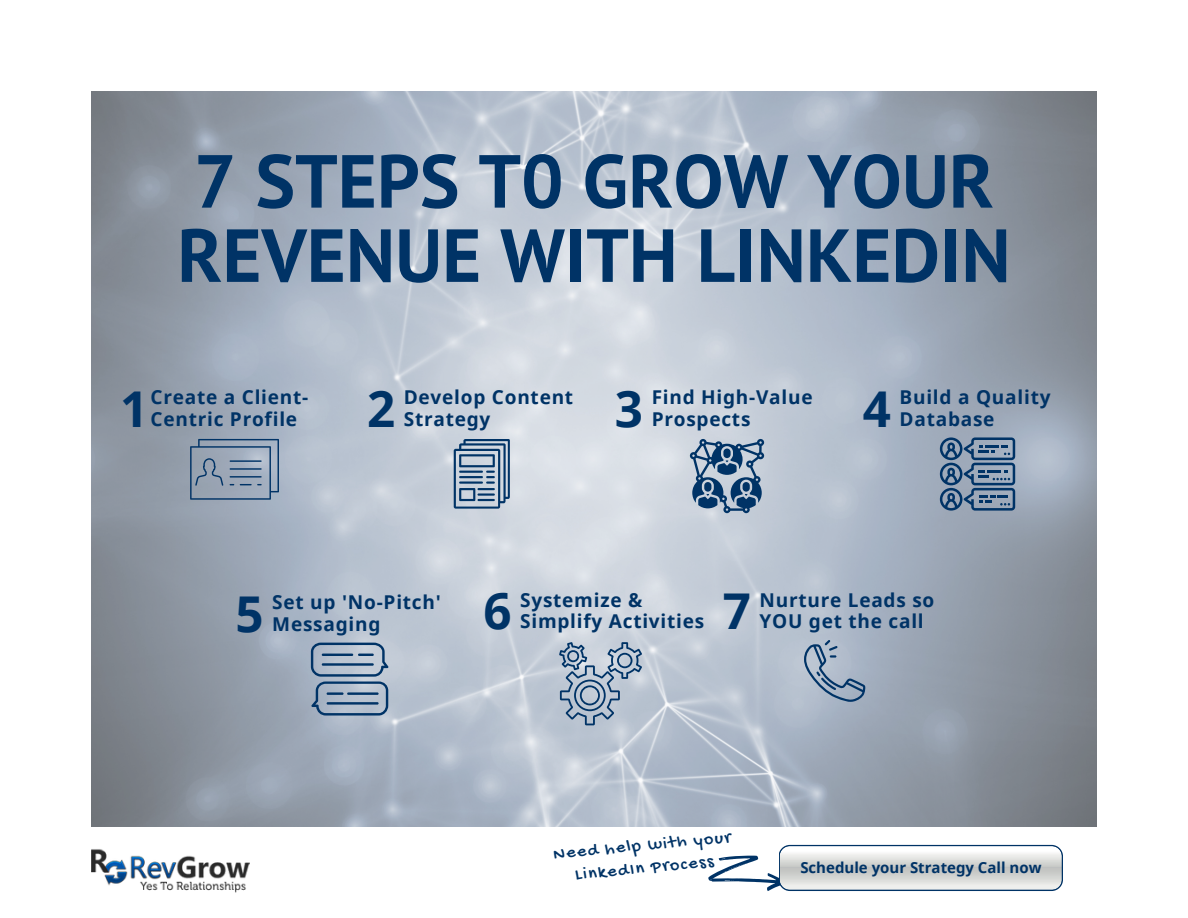
<style>
.page{position:relative;width:1188px;height:918px;background:#fff}
.page>*{position:absolute;margin:0;border:0;box-sizing:border-box;transform-origin:0 0}
.t1{font:700 75px/74.2px "PT Sans";color:#036}
.t2{font:700 49.35px "Noto Sans";color:#036}
.t3{font:700 19.05px "Noto Sans";letter-spacing:.04em;color:#036}
.t4{font:18px "Gochi Hand";color:#036}
.t5{font:700 15px "Noto Sans";color:#036}
</style>
<div class="page">
<img style="left:92px;top:849px;width:157px;height:44px">
<img style="left:92px;top:92px;width:1004px;height:734px">
<svg style="left:190px;top:439px;width:89px;height:61px;background:#8697ac"></svg>
<svg style="left:454px;top:439px;width:56px;height:70px;background:#7f96b0"></svg>
<svg style="left:690px;top:439px;width:74px;height:74px;background:#6e89a5"></svg>
<svg style="left:940px;top:437px;width:75px;height:74px;background:#637d9a"></svg>
<svg style="left:559px;top:642px;width:83px;height:83px;background:#9cadc0"></svg>
<svg style="left:311px;top:643px;width:78px;height:73px;background:#8a9eb5"></svg>
<svg style="left:804px;top:640px;width:62px;height:62px;background:#94a5ba"></svg>
<svg style="left:708px;top:856px;width:72px;height:35px"></svg>
<div style="left:779px;top:845px;width:284px;height:46px;background:#036;border-radius:11px"></div>
<hr style="left:780px;top:887px;width:282px;height:3px;background:#fff">
<hr style="left:780px;top:886px;width:282px;height:1px;background:#fff">
<hr style="left:780px;top:885px;width:282px;height:1px;background:#fff">
<hr style="left:780px;top:884px;width:282px;height:1px;background:#fff">
<hr style="left:780px;top:883px;width:282px;height:1px;background:#fff">
<hr style="left:780px;top:882px;width:282px;height:1px;background:#fff">
<hr style="left:780px;top:881px;width:282px;height:1px;background:#fff">
<hr style="left:780px;top:880px;width:282px;height:1px;background:#fff">
<hr style="left:780px;top:879px;width:282px;height:1px;background:#fff">
<hr style="left:780px;top:878px;width:282px;height:1px;background:#fff">
<hr style="left:780px;top:877px;width:282px;height:1px;background:#fff">
<hr style="left:780px;top:876px;width:282px;height:1px;background:#fff">
<hr style="left:780px;top:875px;width:282px;height:1px;background:#fff">
<hr style="left:780px;top:874px;width:282px;height:1px;background:#fff">
<hr style="left:780px;top:873px;width:282px;height:1px;background:#fff">
<hr style="left:780px;top:872px;width:282px;height:1px;background:#fff">
<hr style="left:780px;top:871px;width:282px;height:1px;background:#fff">
<hr style="left:780px;top:870px;width:282px;height:1px;background:#fff">
<hr style="left:780px;top:869px;width:282px;height:1px;background:#fff">
<hr style="left:780px;top:868px;width:282px;height:1px;background:#fff">
<hr style="left:780px;top:867px;width:282px;height:1px;background:#fff">
<hr style="left:780px;top:866px;width:282px;height:1px;background:#fff">
<hr style="left:780px;top:865px;width:282px;height:1px;background:#fff">
<hr style="left:780px;top:864px;width:282px;height:1px;background:#fff">
<hr style="left:780px;top:863px;width:282px;height:1px;background:#fff">
<hr style="left:780px;top:862px;width:282px;height:1px;background:#fff">
<hr style="left:780px;top:861px;width:282px;height:1px;background:#fff">
<hr style="left:780px;top:860px;width:282px;height:1px;background:#fff">
<hr style="left:780px;top:859px;width:282px;height:1px;background:#fff">
<hr style="left:780px;top:858px;width:282px;height:1px;background:#fff">
<hr style="left:780px;top:857px;width:282px;height:1px;background:#fff">
<hr style="left:780px;top:856px;width:282px;height:1px;background:#fff">
<hr style="left:780px;top:855px;width:282px;height:1px;background:#fff">
<hr style="left:780px;top:854px;width:282px;height:1px;background:#fff">
<hr style="left:780px;top:853px;width:282px;height:1px;background:#fff">
<hr style="left:780px;top:852px;width:282px;height:1px;background:#fff">
<hr style="left:780px;top:851px;width:282px;height:1px;background:#fff">
<hr style="left:780px;top:850px;width:282px;height:1px;background:#fff">
<hr style="left:780px;top:849px;width:282px;height:1px;background:#fff">
<hr style="left:780px;top:846px;width:282px;height:3px;background:#fff">
<p class="t1" style="left:177px;top:143px;width:835px">7 STEPS T0 GROW YOUR<br>REVENUE WITH LINKEDIN</p>
<p class="t2" style="left:120px;top:374px;width:30px">1</p>
<p class="t3" style="left:150px;top:384px;width:159px">Create a Client-</p>
<p class="t3" style="left:150px;top:406px;width:148px">Centric Profile</p>
<p class="t2" style="left:367px;top:374px;width:30px">2</p>
<p class="t3" style="left:404px;top:384px;width:171px">Develop Content</p>
<p class="t3" style="left:404px;top:406px;width:88px">Strategy</p>
<p class="t2" style="left:615px;top:374px;width:30px">3</p>
<p class="t3" style="left:652px;top:384px;width:162px">Find High-Value</p>
<p class="t3" style="left:652px;top:406px;width:100px">Prospects</p>
<p class="t2" style="left:863px;top:374px;width:30px">4</p>
<p class="t3" style="left:900px;top:384px;width:152px">Build a Quality</p>
<p class="t3" style="left:900px;top:406px;width:96px">Database</p>
<p class="t2" style="left:236px;top:579px;width:30px">5</p>
<p class="t3" style="left:272px;top:589px;width:170px">Set up 'No-Pitch'</p>
<p class="t3" style="left:272px;top:611px;width:110px">Messaging</p>
<p class="t2" style="left:484px;top:577px;width:30px">6</p>
<p class="t3" style="left:520px;top:586px;width:124px">Systemize &amp;</p>
<p class="t3" style="left:520px;top:608px;width:186px">Simplify Activities</p>
<p class="t2" style="left:723px;top:577px;width:30px">7</p>
<p class="t3" style="left:759px;top:586px;width:176px">Nurture Leads so</p>
<p class="t3" style="left:759px;top:608px;width:166px">YOU get the call</p>
<p class="t4" style="left:552px;top:845px;width:180px;rotate:-6deg">Need help with your</p>
<p class="t4" style="left:574px;top:866px;width:141px;rotate:-6deg">LinkedIn Process</p>
<p class="t5" style="left:800px;top:857px;width:243px">Schedule your Strategy Call now</p>
</div>
